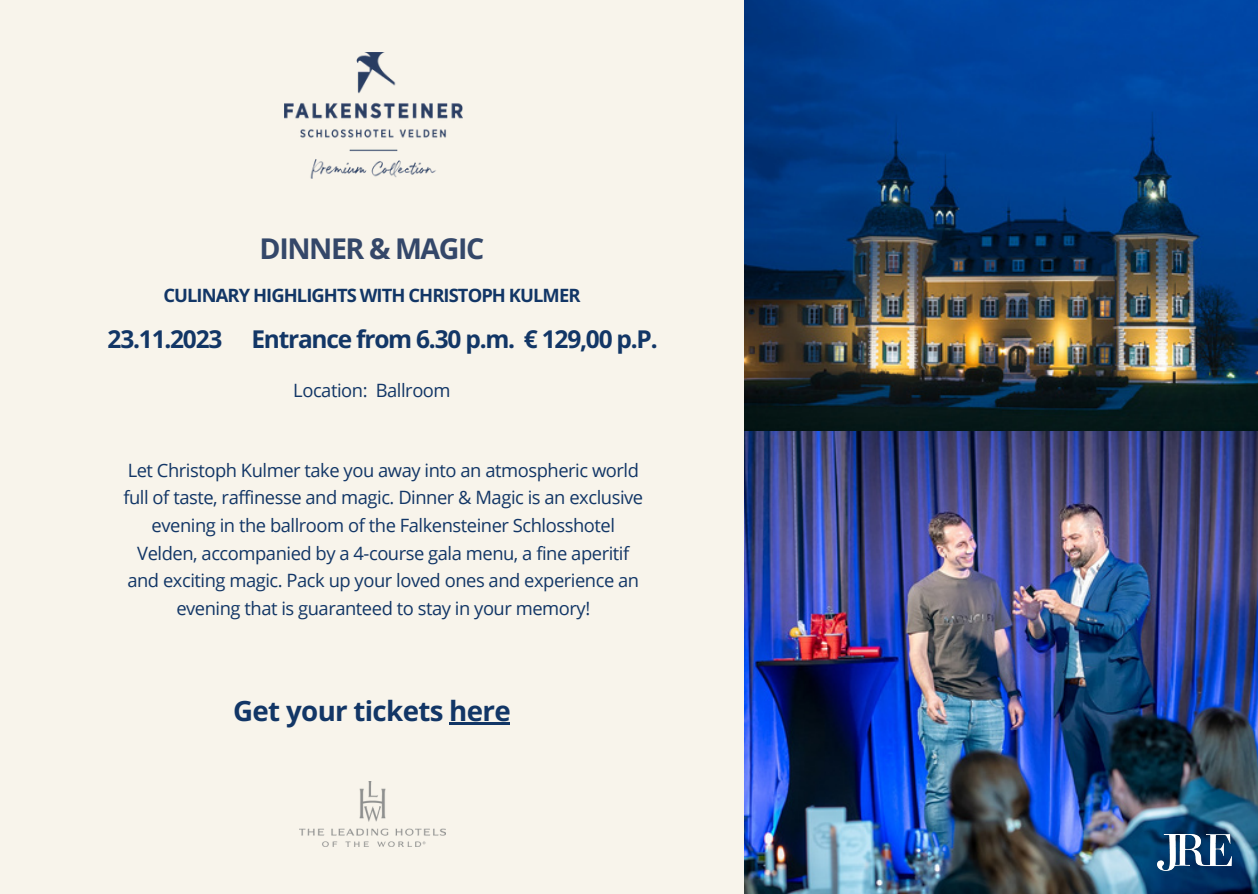
<style>
.page{position:relative;width:1258px;height:894px;background:#fff}
.page>*{position:absolute;margin:0;border:0;box-sizing:border-box;transform-origin:0 0}
.t1{font:700 28.5px "Open Sans";letter-spacing:-.05em;color:#344769}
.t2{font:700 27.6px "Open Sans";letter-spacing:-.025em;color:#123666}
.t3{font:700 24.6px "Open Sans";letter-spacing:-.05em;color:#123666}
.t4{font:18.3px/27.6px "Open Sans";letter-spacing:-.025em;color:#123666;text-align:center}
.t5{font:700 18.3px "Open Sans";letter-spacing:-.05em;color:#123666}
</style>
<div class="page">
<div style="left:0;top:0;width:1258px;height:893px;background:#f8f4eb"></div>
<img style="left:744px;top:0;width:514px;height:431px">
<img style="left:744px;top:431px;width:514px;height:462px">
<img style="left:285px;top:52px;width:177px;height:126px">
<img style="left:299px;top:781px;width:146px;height:65px">
<hr style="left:449px;top:722px;width:61px;height:2px;background:#123666">
<img style="left:1157px;top:833px;width:75px;height:37px">
<p class="t1" style="left:260px;top:229px;width:226px">DINNER &amp; MAGIC</p>
<p class="t5" style="left:163px;top:282px;width:419px">CULINARY HIGHLIGHTS WITH CHRISTOPH KULMER</p>
<p class="t3" style="left:108px;top:321px;width:116px">23.11.2023</p>
<p class="t3" style="left:251px;top:321px;width:408px">Entrance from 6.30 p.m. € 129,00 p.P.</p>
<p class="t4" style="left:293px;top:376px;width:159px">Location: Ballroom</p>
<p class="t4" style="left:123px;top:456px;width:521px">Let Christoph Kulmer take you away into an atmospheric world full of taste, raffinesse and magic. Dinner &amp; Magic is an exclusive evening in the ballroom of the Falkensteiner Schlosshotel Velden, accompanied by a 4-course gala menu, a fine aperitif and exciting magic. Pack up your loved ones and experience an evening that is guaranteed to stay in your memory!</p>
<p class="t2" style="left:233px;top:691px;width:279px">Get your tickets here</p>
</div>
